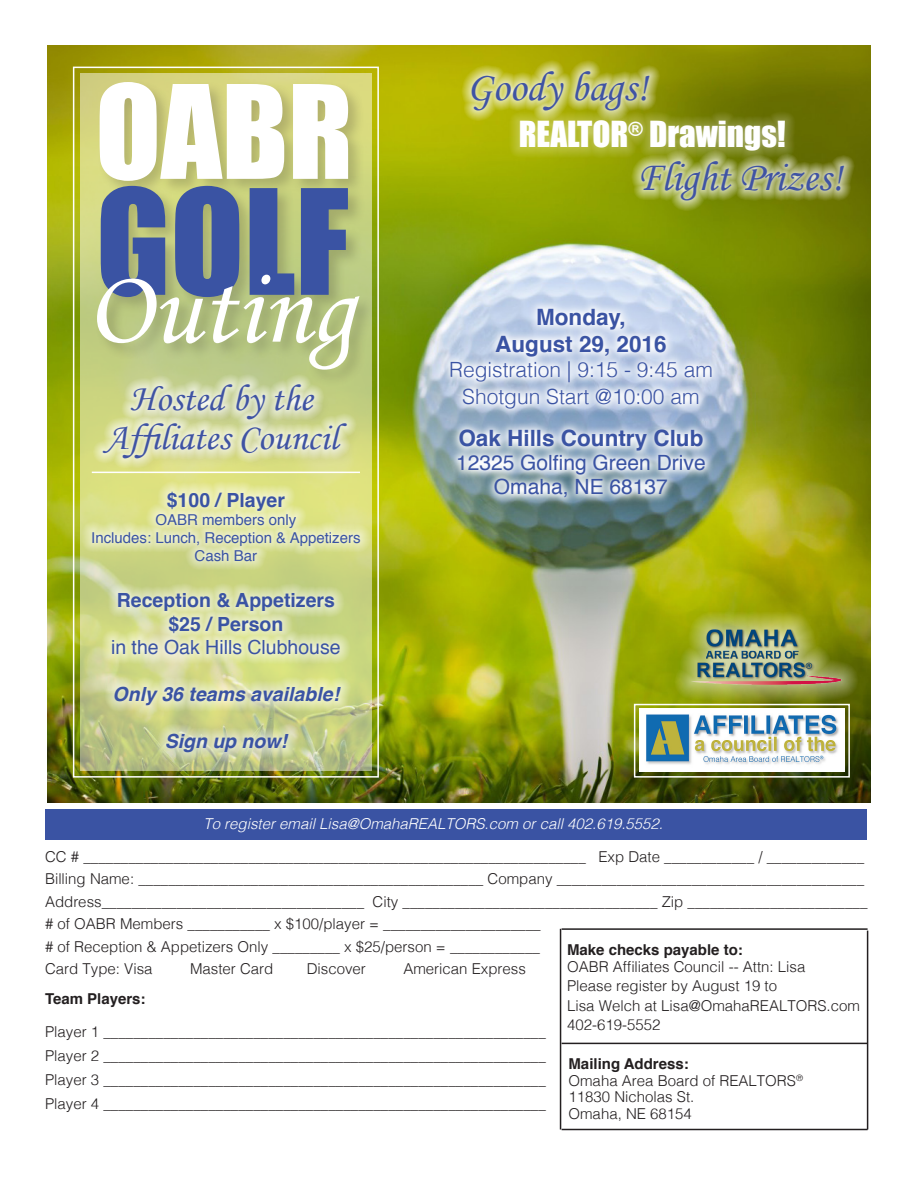
<style>
.page{position:relative;width:918px;height:1188px;background:#fff}
.page>*{position:absolute;margin:0;border:0;box-sizing:border-box;transform-origin:0 0}
.t1{font:135px "Impact";color:#3a53a3}
.t2{font:120px "Impact";color:#fff}
.t3{font:108px "Monotype Corsiva";color:#fff}
.t4{font:42px "Monotype Corsiva";color:#3f53a3}
.t5{font:37.5px "Monotype Corsiva";color:#3f53a3}
.t6{font:33px "Impact";color:#fff}
.t7{font:700 22.5px "Helvetica";color:#3a53a3}
.t8{font:300 21px "Helvetica";color:#3a53a3}
.t9{font:21px "Helvetica";color:#3a53a3}
.t10{font:700 19.5px "Helvetica";color:#3a53a3}
.t11{font:italic 700 19.5px "Helvetica";color:#3a53a3}
.t12{font:19.5px "Helvetica";color:#3a53a3}
.t13{font:300 15px "Helvetica";color:#231f20}
.t14{font:15px "Helvetica";color:#3a53a3}
.t15{font:italic 300 15px "Helvetica";color:#fff}
.t16{font:700 15px "Helvetica";color:#231f20}
</style>
<div class="page">
<div style="left:46px;top:809px;width:821px;height:31px;background:#3a53a3"></div>
<img style="left:48px;top:45px;width:822px;height:757px">
<svg style="left:80px;top:73px;width:292px;height:697px;background:#ccd183"></svg>
<hr style="left:562px;top:1043px;width:306px;height:1px;background:#231f20">
<hr style="left:562px;top:1129px;width:306px;height:1px;background:#231f20">
<hr style="left:560px;top:929px;width:1px;height:201px;background:#231f20">
<hr style="left:867px;top:931px;width:1px;height:199px;background:#231f20">
<hr style="left:562px;top:928px;width:306px;height:2px;background:#231f20">
<div style="left:82px;top:481px;width:288px;height:282px;background:#fff;opacity:.77"></div>
<hr style="left:92px;top:472px;width:268px;height:1px;background:#fff">
<div style="left:73px;top:67px;width:306px;height:711px;border:2px solid #fff"></div>
<div style="left:95px;top:80px;width:281px;height:395px;background:#231f20;opacity:.21"></div>
<div style="left:92px;top:374px;width:265px;height:94px;background:#fff;opacity:.95"></div>
<img style="left:640px;top:708px;width:204px;height:63px">
<div style="left:634px;top:704px;width:216px;height:74px;border:2px solid #fff"></div>
<div style="left:674px;top:611px;width:185px;height:91px;background:#fff;opacity:.65"></div>
<img style="left:666px;top:612px;width:181px;height:99px">
<svg style="left:441px;top:299px;width:280px;height:208px"></svg>
<div style="left:510px;top:111px;width:286px;height:51px;background:#fff;opacity:.35"></div>
<div style="left:461px;top:61px;width:199px;height:60px;background:#fff;opacity:.95"></div>
<div style="left:631px;top:151px;width:224px;height:60px;background:#fff;opacity:.95"></div>
<p class="t2" style="left:95px;top:39px;width:259px">OABR</p>
<p class="t1" style="left:96px;top:137px;width:255px">GOLF</p>
<p class="t3" style="left:86px;top:243px;width:269px">Outing</p>
<p class="t5" style="left:130px;top:375px;width:184px">Hosted by the</p>
<p class="t5" style="left:105px;top:414px;width:235px">Affiliates Council</p>
<p class="t10" style="left:167px;top:484px;width:120px">$100 / Player</p>
<p class="t14" style="left:155px;top:508px;width:142px">OABR members only</p>
<p class="t14" style="left:91px;top:526px;width:271px">Includes: Lunch, Reception &amp; Appetizers</p>
<p class="t14" style="left:195px;top:544px;width:64px">Cash Bar</p>
<p class="t10" style="left:117px;top:585px;width:220px">Reception &amp; Appetizers</p>
<p class="t10" style="left:168px;top:608px;width:116px">$25 / Person</p>
<p class="t12" style="left:111px;top:632px;width:231px">in the Oak Hills Clubhouse</p>
<p class="t11" style="left:113px;top:678px;width:228px">Only 36 teams available!</p>
<p class="t11" style="left:165px;top:725px;width:124px">Sign up now!</p>
<p class="t4" style="left:466px;top:62px;width:183px">Goody bags!</p>
<p class="t6" style="left:519px;top:109px;width:268px">REALTOR<sup>®</sup> Drawings!</p>
<p class="t4" style="left:637px;top:152px;width:207px">Flight Prizes!</p>
<p class="t7" style="left:536px;top:299px;width:91px">Monday,</p>
<p class="t7" style="left:495px;top:326px;width:173px">August 29, 2016</p>
<p class="t8" style="left:449px;top:352px;width:265px">Registration | 9:15 - 9:45 am</p>
<p class="t8" style="left:462px;top:379px;width:239px">Shotgun Start @10:00 am</p>
<p class="t7" style="left:458px;top:420px;width:247px">Oak Hills Country Club</p>
<p class="t9" style="left:456px;top:447px;width:251px">12325 Golfing Green Drive</p>
<p class="t9" style="left:494px;top:471px;width:175px">Omaha, NE 68137</p>
<p class="t15" style="left:203px;top:810px;width:461px">To register email Lisa@OmahaREALTORS.com or call 402.619.5552.</p>
<p class="t13" style="left:45px;top:843px;width:821px">CC # ___________________________________________________________________ Exp Date ____________ / _____________</p>
<p class="t13" style="left:45px;top:866px;width:821px">Billing Name: ______________________________________________ Company _________________________________________</p>
<p class="t13" style="left:45px;top:888px;width:824px">Address___________________________________ City __________________________________ Zip ________________________</p>
<p class="t13" style="left:45px;top:911px;width:497px"># of OABR Members ___________ x $100/player = _____________________</p>
<p class="t13" style="left:45px;top:933px;width:497px"># of Reception &amp; Appetizers Only _________ x $25/person = ____________</p>
<p class="t13" style="left:45px;top:956px;width:109px">Card Type: Visa</p>
<p class="t13" style="left:190px;top:956px;width:85px">Master Card</p>
<p class="t13" style="left:307px;top:956px;width:61px">Discover</p>
<p class="t13" style="left:403px;top:956px;width:124px">American Express</p>
<p class="t16" style="left:567px;top:938px;width:177px">Make checks payable to:</p>
<p class="t13" style="left:567px;top:953px;width:240px">OABR Affiliates Council -- Attn: Lisa</p>
<p class="t13" style="left:567px;top:973px;width:212px">Please register by August 19 to</p>
<p class="t13" style="left:567px;top:992px;width:294px">Lisa Welch at Lisa@OmahaREALTORS.com</p>
<p class="t13" style="left:567px;top:1012px;width:95px">402-619-5552</p>
<p class="t16" style="left:45px;top:986px;width:102px">Team Players:</p>
<p class="t13" style="left:45px;top:1019px;width:502px">Player 1 ___________________________________________________________</p>
<p class="t13" style="left:45px;top:1043px;width:502px">Player 2 ___________________________________________________________</p>
<p class="t13" style="left:45px;top:1067px;width:502px">Player 3 ___________________________________________________________</p>
<p class="t13" style="left:45px;top:1091px;width:502px">Player 4 ___________________________________________________________</p>
<p class="t16" style="left:568px;top:1052px;width:122px">Mailing Address:</p>
<p class="t13" style="left:568px;top:1067px;width:236px">Omaha Area Board of REALTORS<sup>®</sup></p>
<p class="t13" style="left:568px;top:1084px;width:127px">11830 Nicholas St.</p>
<p class="t13" style="left:568px;top:1100px;width:125px">Omaha, NE 68154</p>
</div>
